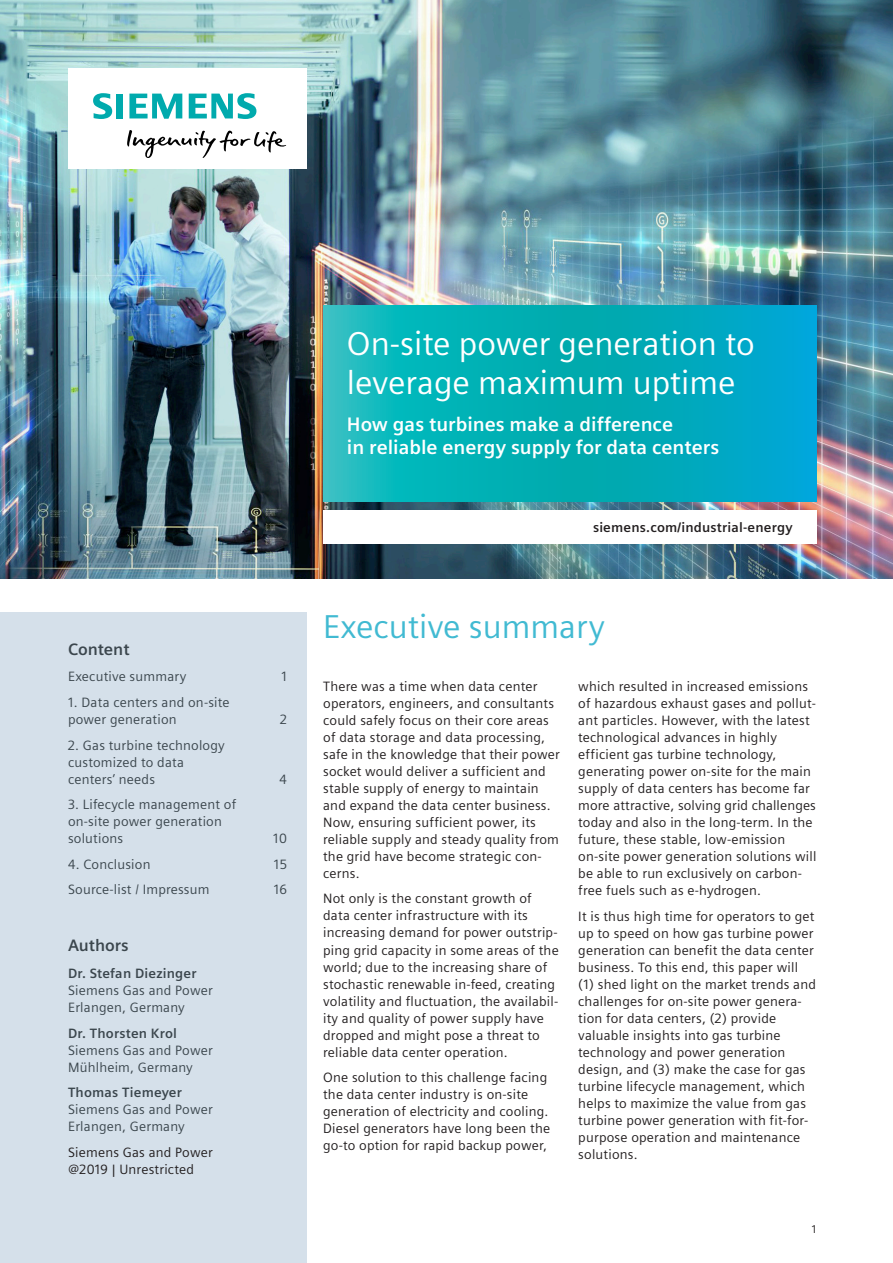
<style>
.page{position:relative;width:893px;height:1263px;background:#fff}
.page>*{position:absolute;margin:0;border:0;box-sizing:border-box;transform-origin:0 0}
.t1{font:33px/39.6px "Siemens Sans";color:#fff}
.t2{font:33px "Siemens Sans";color:#41bad2}
.t3{font:700 19.5px/23.4px "Siemens Sans";color:#fff}
.t4{font:700 16.5px "Siemens Sans";color:#3b464d}
.t5{font:13.5px/17px "Siemens Sans";letter-spacing:.015em;color:#231f20}
.t6{font:13.5px/17px "Siemens Sans";letter-spacing:.015em;color:#3b464d}
.t7{font:700 13.5px "Siemens Sans";letter-spacing:.015em;color:#3b464d}
.t8{font:700 13.5px "Siemens Sans";letter-spacing:.015em;color:#231f20}
.t9{font:11.25px "Siemens Sans";color:#231f20}
</style>
<div class="page">
<img style="left:0;top:0;width:893px;height:578px">
<div style="left:68px;top:68px;width:238px;height:101px;background:#fff"></div>
<svg style="left:127px;top:130px;width:159px;height:28px"></svg>
<svg style="left:93px;top:93px;width:30px;height:26px"></svg>
<svg style="left:129px;top:94px;width:53px;height:25px"></svg>
<svg style="left:189px;top:93px;width:67px;height:26px"></svg>
<div style="left:323px;top:510px;width:493px;height:33px;background:#fff"></div>
<svg style="left:323px;top:305px;width:493px;height:197px;background:#05aebc"></svg>
<div style="left:0;top:612px;width:306px;height:651px;background:#d5e0ea"></div>
<p class="t4" style="left:68px;top:640px;width:63px">Content</p>
<p class="t6" style="left:68px;top:668px;width:120px">Executive summary</p>
<p class="t6" style="left:281px;top:668px;width:7px">1</p>
<p class="t6" style="left:68px;top:694px;width:163px">1. Data centers and on-site power generation</p>
<p class="t6" style="left:280px;top:711px;width:9px">2</p>
<p class="t6" style="left:68px;top:736px;width:158px">2. Gas turbine technology customized to data centers’ needs</p>
<p class="t6" style="left:68px;top:796px;width:170px">3. Lifecycle management of on-site power generation solutions</p>
<p class="t6" style="left:279px;top:770px;width:9px">4</p>
<p class="t6" style="left:273px;top:830px;width:15px">10</p>
<p class="t6" style="left:68px;top:855px;width:84px">4. Conclusion</p>
<p class="t6" style="left:274px;top:855px;width:15px">15</p>
<p class="t6" style="left:68px;top:881px;width:143px">Source-list / Impressum</p>
<p class="t6" style="left:274px;top:881px;width:15px">16</p>
<p class="t4" style="left:68px;top:936px;width:62px">Authors</p>
<p class="t7" style="left:68px;top:966px;width:130px">Dr. Stefan Diezinger</p>
<p class="t6" style="left:68px;top:982px;width:146px">Siemens Gas and Power<br>Erlangen, Germany</p>
<p class="t7" style="left:68px;top:1025px;width:110px">Dr. Thorsten Krol</p>
<p class="t6" style="left:68px;top:1041px;width:146px">Siemens Gas and Power<br>Mühlheim, Germany</p>
<p class="t7" style="left:68px;top:1085px;width:115px">Thomas Tiemeyer</p>
<p class="t6" style="left:68px;top:1101px;width:146px">Siemens Gas and Power<br>Erlangen, Germany</p>
<p class="t5" style="left:68px;top:1144px;width:146px">Siemens Gas and Power @2019 | Unrestricted</p>
<h1 class="t1" style="left:347px;top:324px;width:409px">On-site power generation to leverage maximum uptime</h1>
<h2 class="t3" style="left:347px;top:412px;width:374px">How gas turbines make a difference<br>in reliable energy supply for data centers</h2>
<p class="t8" style="left:593px;top:519px;width:201px">siemens.com/industrial-energy</p>
<h1 class="t2" style="left:323px;top:608px;width:283px">Executive summary</h1>
<p class="t5" style="left:323px;top:678px;width:238px">There was a time when data center operators, engineers, and consultants could safely focus on their core areas of data storage and data processing, safe in the knowledge that their power socket would deliver a sufficient and stable supply of energy to maintain and expand the data center business.<br>Now, ensuring sufficient power, its reliable supply and steady quality from the grid have become strategic con&shy;cerns.</p>
<p class="t5" style="left:323px;top:890px;width:237px">Not only is the constant growth of data center infrastructure with its increasing demand for power outstrip&shy;ping grid capacity in some areas of the world; due to the increasing share of stochastic renewable in-feed, creating volatility and fluctuation, the availabil&shy;ity and quality of power supply have dropped and might pose a threat to reliable data center operation.</p>
<p class="t5" style="left:323px;top:1069px;width:228px">One solution to this challenge facing the data center industry is on-site generation of electricity and cooling.<br>Diesel generators have long been the go-to option for rapid backup power,</p>
<p class="t5" style="left:578px;top:678px;width:240px">which resulted in increased emissions of hazardous exhaust gases and pollut&shy;ant particles. However, with the latest technological advances in highly efficient gas turbine technology, generating power on-site for the main supply of data centers has become far more attractive, solving grid challenges today and also in the long-term. In the future, these stable, low-emission on-site power generation solutions will be able to run exclusively on carbon&shy;free fuels such as e-hydrogen.</p>
<p class="t5" style="left:578px;top:907px;width:239px">It is thus high time for operators to get up to speed on how gas turbine power generation can benefit the data center business. To this end, this paper will (1) shed light on the market trends and challenges for on-site power genera&shy;tion for data centers, (2) provide valuable insights into gas turbine technology and power generation design, and (3) make the case for gas turbine lifecycle management, which helps to maximize the value from gas turbine power generation with fit-for&shy;purpose operation and maintenance solutions.</p>
<p class="t9" style="left:812px;top:1223px;width:6px">1</p>
</div>
